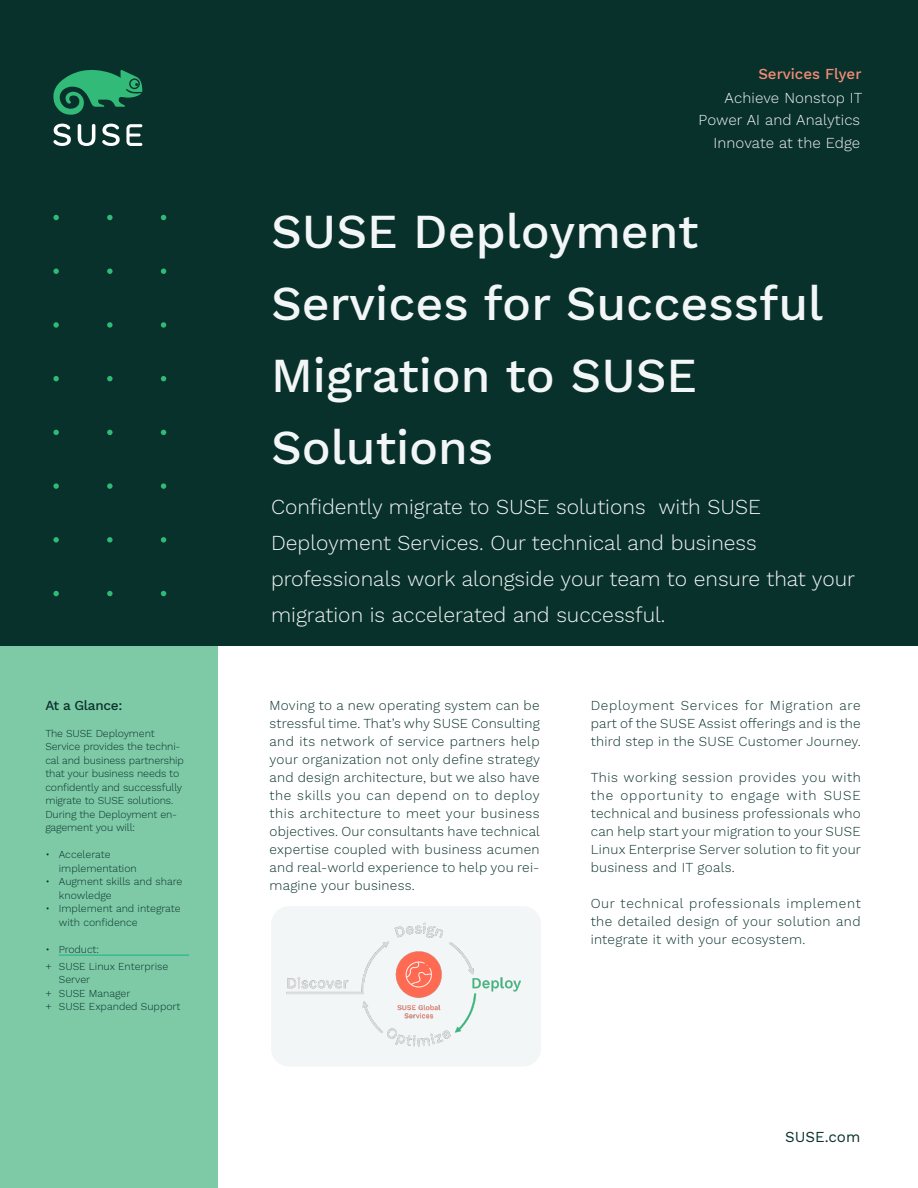
<style>
.page{position:relative;width:918px;height:1188px;background:#fff}
.page>*{position:absolute;margin:0;border:0;box-sizing:border-box;transform-origin:0 0}
.t1{font:500 48px/72px "Work Sans";color:#f3f6f7}
.intro1_13_16-lt__gre{font:300 21px/36px "Work Sans";color:#f3f6f7}
.Body_Small{font:300 15px "Work Sans";letter-spacing:.01em;color:#f3f6f7}
.t2{font:500 15px "Work Sans";color:#f58d77}
.t3{font:15px "Work Sans";color:#09312b}
.body_8_5_11{font:300 13.5px/18px "Work Sans";letter-spacing:.02em;color:#09312b;text-align:justify}
.subhead_10_13-blue{font:500 13.5px "Work Sans";letter-spacing:-.02em;color:#09312b}
.caption_7_9_5_italic{font:300 10.5px/13.5px "Work Sans";letter-spacing:-.01em;color:#09312b}
.caption_7_9_5_rule_b{font:300 10.5px "Work Sans";letter-spacing:-.01em;color:#09312b}
</style>
<div class="page">
<div style="left:0;top:0;width:918px;height:646px;background:#09312b"></div>
<svg style="left:107px;top:322px;width:6px;height:6px"></svg>
<svg style="left:107px;top:376px;width:6px;height:5px"></svg>
<svg style="left:107px;top:215px;width:6px;height:5px"></svg>
<svg style="left:107px;top:269px;width:6px;height:5px"></svg>
<svg style="left:161px;top:322px;width:5px;height:6px"></svg>
<svg style="left:161px;top:376px;width:5px;height:5px"></svg>
<svg style="left:161px;top:215px;width:5px;height:5px"></svg>
<svg style="left:161px;top:269px;width:5px;height:5px"></svg>
<svg style="left:53px;top:322px;width:6px;height:6px"></svg>
<svg style="left:53px;top:376px;width:6px;height:5px"></svg>
<svg style="left:53px;top:215px;width:6px;height:5px"></svg>
<svg style="left:53px;top:269px;width:6px;height:5px"></svg>
<svg style="left:107px;top:591px;width:6px;height:5px"></svg>
<svg style="left:107px;top:430px;width:6px;height:5px"></svg>
<svg style="left:107px;top:483px;width:6px;height:6px"></svg>
<svg style="left:107px;top:537px;width:6px;height:6px"></svg>
<svg style="left:161px;top:591px;width:5px;height:5px"></svg>
<svg style="left:161px;top:430px;width:5px;height:5px"></svg>
<svg style="left:161px;top:483px;width:5px;height:6px"></svg>
<svg style="left:161px;top:537px;width:5px;height:6px"></svg>
<svg style="left:53px;top:591px;width:6px;height:5px"></svg>
<svg style="left:53px;top:430px;width:6px;height:5px"></svg>
<svg style="left:53px;top:483px;width:6px;height:6px"></svg>
<svg style="left:53px;top:537px;width:6px;height:6px"></svg>
<div style="left:0;top:646px;width:217px;height:542px;background:#7ecaa7"></div>
<svg style="left:78px;top:124px;width:17px;height:22px"></svg>
<svg style="left:53px;top:124px;width:18px;height:22px"></svg>
<svg style="left:102px;top:124px;width:18px;height:22px"></svg>
<svg style="left:126px;top:124px;width:16px;height:22px"></svg>
<svg style="left:53px;top:70px;width:89px;height:45px"></svg>
<hr style="left:59px;top:955px;width:130px;height:1px;background:#12b385">
<div style="left:271px;top:906px;width:270px;height:160px;background:#f3f6f7;border-radius:18px"></div>
<img style="left:286px;top:922px;width:235px;height:125px">
<p class="subhead_10_13-blue" style="left:45px;top:697px;width:79px">At a Glance:</p>
<p class="caption_7_9_5_italic" style="left:45px;top:727px;width:140px">The SUSE Deployment<br>Service provides the techni&shy;cal and business partnership that your business needs to confidently and successfully migrate to SUSE solutions.<br>During the Deployment en&shy;gagement you will:</p>
<p class="caption_7_9_5_italic" style="left:59px;top:848px;width:80px;text-indent:-14px">• Accelerate implementation</p>
<p class="caption_7_9_5_italic" style="left:59px;top:875px;width:125px;text-indent:-14px">• Augment skills and share knowledge</p>
<p class="caption_7_9_5_italic" style="left:59px;top:902px;width:123px;text-indent:-14px">• Implement and integrate with confidence</p>
<p class="caption_7_9_5_rule_b" style="left:45px;top:943px;width:55px">• Product:</p>
<p class="caption_7_9_5_italic" style="left:59px;top:960px;width:111px;text-indent:-14px">+ SUSE Linux Enterprise<br>Server</p>
<p class="caption_7_9_5_italic" style="left:45px;top:987px;width:87px">+ SUSE Manager</p>
<p class="caption_7_9_5_italic" style="left:45px;top:1000px;width:137px">+ SUSE Expanded Support</p>
<p class="t2" style="left:758px;top:65px;width:105px">Services Flyer</p>
<p class="Body_Small" style="left:725px;top:89px;width:139px">Achieve Nonstop IT</p>
<p class="Body_Small" style="left:699px;top:111px;width:163px">Power AI and Analytics</p>
<p class="Body_Small" style="left:713px;top:134px;width:148px">Innovate at the Edge</p>
<p class="t1" style="left:271px;top:198px;width:553px">SUSE Deployment<br>Services for Successful<br>Migration to SUSE<br>Solutions</p>
<p class="intro1_13_16-lt__gre" style="left:271px;top:490px;width:586px">Confidently migrate to SUSE solutions with SUSE Deployment Services. Our technical and business professionals work alongside your team to ensure that your migration is accelerated and successful.</p>
<p class="body_8_5_11" style="left:270px;top:697px;width:272px">Moving to a new operating system can be stressful time. That’s why SUSE Consulting and its network of service partners help your organization not only define strategy and design architecture, but we also have the skills you can depend on to deploy this architecture to meet your business objectives. Our consultants have technical expertise coupled with business acumen and real-world experience to help you rei&shy;magine your business.</p>
<p class="body_8_5_11" style="left:591px;top:697px;width:272px">Deployment Services for Migration are part of the SUSE Assist offerings and is the third step in the SUSE Customer Journey.</p>
<p class="body_8_5_11" style="left:591px;top:769px;width:272px">This working session provides you with the opportunity to engage with SUSE technical and business professionals who can help start your migration to your SUSE Linux Enterprise Server solution to fit your business and IT goals.</p>
<p class="body_8_5_11" style="left:591px;top:895px;width:272px">Our technical professionals implement the detailed design of your solution and integrate it with your ecosystem.</p>
<p class="t3" style="left:785px;top:1128px;width:77px">SUSE.com</p>
</div>
